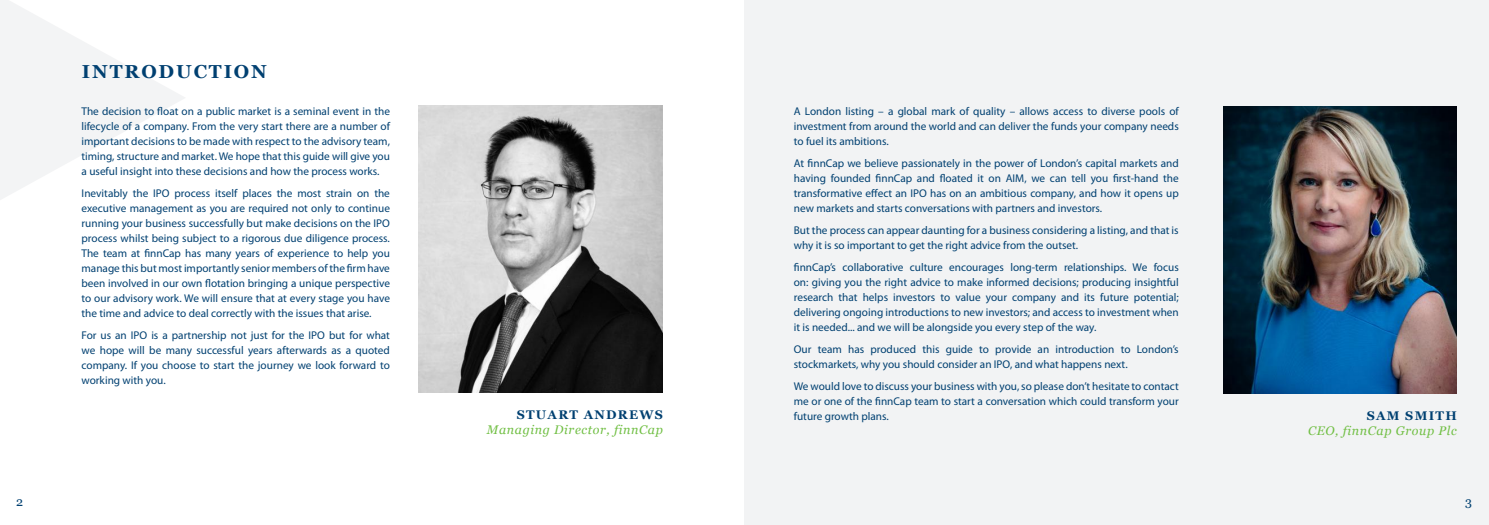
<style>
.page{position:relative;width:1489px;height:525px;background:#fff}
.page>*{position:absolute;margin:0;border:0;box-sizing:border-box;transform-origin:0 0}
.t1{font:700 18.75px "Georgia";letter-spacing:.1em;color:#004071}
.t2{font:italic 12.5px "Georgia";letter-spacing:.05em;color:#71bf44}
.t3{font:700 12.5px "Georgia";letter-spacing:.1em;color:#004071}
.t4{font:12.5px "Georgia";color:#004071}
.t5{font:11.25px/15px "Myriad Pro";color:#004071;text-align:justify}
</style>
<div class="page">
<div style="left:744px;top:0;width:744px;height:524px;background:#f2f3f4"></div>
<svg style="left:0;top:0;width:185px;height:200px;fill:#f3f4f5"></svg>
<img style="left:418px;top:105px;width:245px;height:287px">
<img style="left:1223px;top:106px;width:233px;height:287px">
<p class="t4" style="left:16px;top:494px;width:8px">2</p>
<p class="t1" style="left:82px;top:58px;width:186px">INTRODUCTION</p>
<p class="t5" style="left:82px;top:103px;width:310px">The decision to float on a public market is a seminal event in the lifecycle of a company. From the very start there are a number of important decisions to be made with respect to the advisory team, timing, structure and market. We hope that this guide will give you a useful insight into these decisions and how the process works.</p>
<p class="t5" style="left:82px;top:185px;width:310px">Inevitably the IPO process itself places the most strain on the executive management as you are required not only to continue running your business successfully but make decisions on the IPO process whilst being subject to a rigorous due diligence process.<br>The team at finnCap has many years of experience to help you manage this but most importantly senior members of the firm have been involved in our own flotation bringing a unique perspective to our advisory work. We will ensure that at every stage you have the time and advice to deal correctly with the issues that arise.</p>
<p class="t5" style="left:82px;top:328px;width:310px">For us an IPO is a partnership not just for the IPO but for what we hope will be many successful years afterwards as a quoted company. If you choose to start the journey we look forward to working with you.</p>
<p class="t3" style="left:517px;top:405px;width:148px">STUART ANDREWS</p>
<p class="t2" style="left:487px;top:420px;width:177px">Managing Director, finnCap</p>
<p class="t5" style="left:793px;top:103px;width:386px">A London listing – a global mark of quality – allows access to diverse pools of investment from around the world and can deliver the funds your company needs to fuel its ambitions.</p>
<p class="t5" style="left:793px;top:155px;width:386px">At finnCap we believe passionately in the power of London’s capital markets and having founded finnCap and floated it on AIM, we can tell you first-hand the transformative effect an IPO has on an ambitious company, and how it opens up new markets and starts conversations with partners and investors.</p>
<p class="t5" style="left:793px;top:223px;width:386px">But the process can appear daunting for a business considering a listing, and that is why it is so important to get the right advice from the outset.</p>
<p class="t5" style="left:793px;top:260px;width:386px">finnCap’s collaborative culture encourages long-term relationships. We focus on: giving you the right advice to make informed decisions; producing insightful research that helps investors to value your company and its future potential; delivering ongoing introductions to new investors; and access to investment when it is needed... and we will be alongside you every step of the way.</p>
<p class="t5" style="left:793px;top:342px;width:386px">Our team has produced this guide to provide an introduction to London’s stockmarkets, why you should consider an IPO, and what happens next.</p>
<p class="t5" style="left:793px;top:379px;width:386px">We would love to discuss your business with you, so please don’t hesitate to contact me or one of the finnCap team to start a conversation which could transform your future growth plans.</p>
<p class="t3" style="left:1366px;top:405px;width:91px">SAM SMITH</p>
<p class="t2" style="left:1307px;top:421px;width:150px">CEO, finnCap Group Plc</p>
<p class="t4" style="left:1464px;top:494px;width:8px">3</p>
</div>
